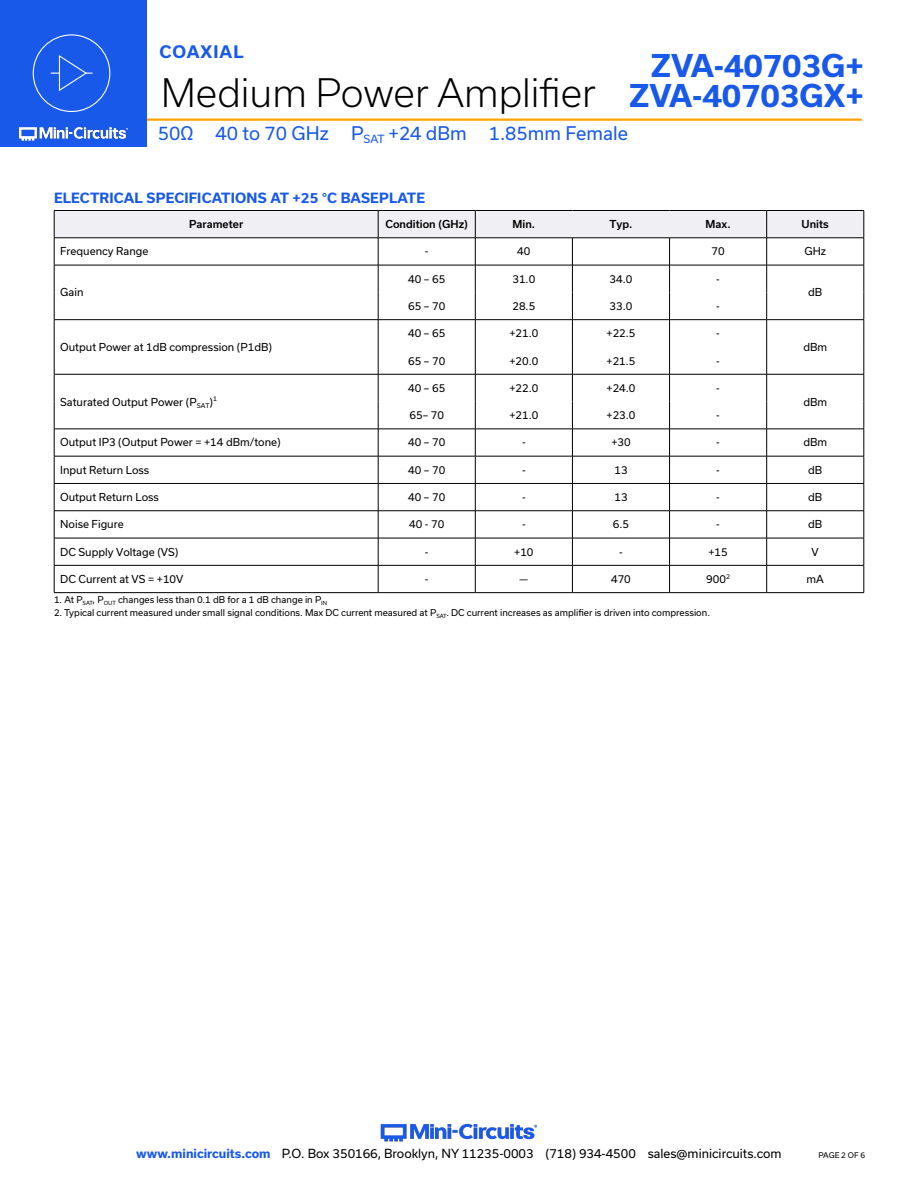
<style>
.page{position:relative;width:918px;height:1188px;background:#fff}
.page>*{position:absolute;margin:0;border:0;box-sizing:border-box;transform-origin:0 0}
.t1{font:300 37.5px "Usual";color:#000}
.t2{font:700 30px/30px "Usual";color:#1859ea;text-align:right}
.t3{font:18px "Usual";color:#1859ea}
.t4{font:700 16.5px "Usual";letter-spacing:.065em;color:#1859ea}
.Blue_Headers{font:700 13.5px "Usual";letter-spacing:.015em;color:#1859ea}
.t5{font:12px "Usual";color:#000}
.Table_Body_Left_Just{font:10.5px "Usual";color:#000}
.Table_Header_Center{font:500 10.5px "Usual";color:#000}
.Notes{font:9px "Usual";color:#000}
.t6{font:7.5px "Usual";color:#000}
.s1{font-weight:700;color:#1859ea}
</style>
<div class="page">
<img style="left:380px;top:1123px;width:158px;height:19px">
<hr style="left:129px;top:118px;width:733px;height:3px;background:#ffa300">
<div style="left:0;top:0;width:147px;height:147px;background:#1859ea"></div>
<img style="left:18px;top:126px;width:111px;height:15px">
<div style="left:33px;top:34px;width:77px;height:78px;border:1px solid #fff;border-radius:50%"></div>
<svg style="left:51px;top:55px;width:41px;height:36px"></svg>
<svg style="left:54px;top:210px;width:811px;height:382px"></svg>
<hr style="left:54px;top:592px;width:324px;height:1px;background:#000">
<hr style="left:378px;top:592px;width:97px;height:1px;background:#000">
<hr style="left:475px;top:592px;width:97px;height:1px;background:#000">
<hr style="left:572px;top:592px;width:98px;height:1px;background:#000">
<hr style="left:670px;top:592px;width:97px;height:1px;background:#000">
<hr style="left:767px;top:592px;width:97px;height:1px;background:#000">
<h3 class="t4" style="left:159px;top:42px;width:86px">COAXIAL</h3>
<h1 class="t1" style="left:161px;top:71px;width:436px">Medium Power Amplifier</h1>
<h2 class="t2" style="left:629px;top:51px;width:236px">ZVA-40703G+<br>ZVA-40703GX+</h2>
<h3 class="t3" style="left:158px;top:123px;width:471px">50Ω 40 to 70 GHz P<sub>SAT</sub> +24 dBm 1.85mm Female</h3>
<p class="Blue_Headers" style="left:54px;top:190px;width:373px">ELECTRICAL SPECIFICATIONS AT +25 °C BASEPLATE</p>
<p class="Table_Header_Center" style="left:189px;top:218px;width:56px">Parameter</p>
<p class="Table_Header_Center" style="left:386px;top:218px;width:84px">Condition (GHz)</p>
<p class="Table_Header_Center" style="left:513px;top:218px;width:24px">Min.</p>
<p class="Table_Header_Center" style="left:609px;top:218px;width:25px">Typ.</p>
<p class="Table_Header_Center" style="left:706px;top:218px;width:26px">Max.</p>
<p class="Table_Header_Center" style="left:802px;top:218px;width:29px">Units</p>
<p class="Table_Body_Left_Just" style="left:60px;top:245px;width:90px">Frequency Range</p>
<p class="Table_Body_Left_Just" style="left:425px;top:245px;width:5px">-</p>
<p class="Table_Body_Left_Just" style="left:517px;top:245px;width:15px">40</p>
<p class="Table_Body_Left_Just" style="left:712px;top:245px;width:15px">70</p>
<p class="Table_Body_Left_Just" style="left:804px;top:245px;width:23px">GHz</p>
<p class="Table_Body_Left_Just" style="left:60px;top:286px;width:25px">Gain</p>
<p class="Table_Body_Left_Just" style="left:408px;top:273px;width:39px">40 – 65</p>
<p class="Table_Body_Left_Just" style="left:512px;top:273px;width:24px">31.0</p>
<p class="Table_Body_Left_Just" style="left:610px;top:273px;width:24px">34.0</p>
<p class="Table_Body_Left_Just" style="left:716px;top:273px;width:5px">-</p>
<p class="Table_Body_Left_Just" style="left:808px;top:286px;width:16px">dB</p>
<p class="Table_Body_Left_Just" style="left:408px;top:300px;width:39px">65 – 70</p>
<p class="Table_Body_Left_Just" style="left:512px;top:300px;width:24px">28.5</p>
<p class="Table_Body_Left_Just" style="left:610px;top:300px;width:24px">33.0</p>
<p class="Table_Body_Left_Just" style="left:716px;top:300px;width:5px">-</p>
<p class="Table_Body_Left_Just" style="left:60px;top:341px;width:213px">Output Power at 1dB compression (P1dB)</p>
<p class="Table_Body_Left_Just" style="left:60px;top:396px;width:158px">Saturated Output Power (P<sub>SAT</sub>)<sup>1</sup></p>
<p class="Table_Body_Left_Just" style="left:408px;top:327px;width:39px">40 – 65</p>
<p class="Table_Body_Left_Just" style="left:509px;top:327px;width:30px">+21.0</p>
<p class="Table_Body_Left_Just" style="left:607px;top:327px;width:30px">+22.5</p>
<p class="Table_Body_Left_Just" style="left:716px;top:327px;width:5px">-</p>
<p class="Table_Body_Left_Just" style="left:408px;top:355px;width:39px">65 – 70</p>
<p class="Table_Body_Left_Just" style="left:509px;top:355px;width:30px">+20.0</p>
<p class="Table_Body_Left_Just" style="left:607px;top:355px;width:30px">+21.5</p>
<p class="Table_Body_Left_Just" style="left:716px;top:355px;width:5px">-</p>
<p class="Table_Body_Left_Just" style="left:408px;top:382px;width:39px">40 – 65</p>
<p class="Table_Body_Left_Just" style="left:509px;top:382px;width:30px">+22.0</p>
<p class="Table_Body_Left_Just" style="left:607px;top:382px;width:30px">+24.0</p>
<p class="Table_Body_Left_Just" style="left:716px;top:382px;width:5px">-</p>
<p class="Table_Body_Left_Just" style="left:410px;top:409px;width:36px">65– 70</p>
<p class="Table_Body_Left_Just" style="left:509px;top:409px;width:30px">+21.0</p>
<p class="Table_Body_Left_Just" style="left:607px;top:409px;width:30px">+23.0</p>
<p class="Table_Body_Left_Just" style="left:716px;top:409px;width:5px">-</p>
<p class="Table_Body_Left_Just" style="left:803px;top:341px;width:25px">dBm</p>
<p class="Table_Body_Left_Just" style="left:803px;top:396px;width:25px">dBm</p>
<p class="Table_Body_Left_Just" style="left:60px;top:436px;width:222px">Output IP3 (Output Power = +14 dBm/tone)</p>
<p class="Table_Body_Left_Just" style="left:408px;top:436px;width:39px">40 – 70</p>
<p class="Table_Body_Left_Just" style="left:522px;top:436px;width:5px">-</p>
<p class="Table_Body_Left_Just" style="left:611px;top:436px;width:21px">+30</p>
<p class="Table_Body_Left_Just" style="left:716px;top:436px;width:5px">-</p>
<p class="Table_Body_Left_Just" style="left:803px;top:436px;width:25px">dBm</p>
<p class="Table_Body_Left_Just" style="left:60px;top:464px;width:91px">Input Return Loss</p>
<p class="Table_Body_Left_Just" style="left:408px;top:464px;width:39px">40 – 70</p>
<p class="Table_Body_Left_Just" style="left:522px;top:464px;width:5px">-</p>
<p class="Table_Body_Left_Just" style="left:614px;top:464px;width:15px">13</p>
<p class="Table_Body_Left_Just" style="left:716px;top:464px;width:5px">-</p>
<p class="Table_Body_Left_Just" style="left:808px;top:464px;width:16px">dB</p>
<p class="Table_Body_Left_Just" style="left:60px;top:491px;width:100px">Output Return Loss</p>
<p class="Table_Body_Left_Just" style="left:408px;top:491px;width:39px">40 – 70</p>
<p class="Table_Body_Left_Just" style="left:522px;top:491px;width:5px">-</p>
<p class="Table_Body_Left_Just" style="left:614px;top:491px;width:15px">13</p>
<p class="Table_Body_Left_Just" style="left:716px;top:491px;width:5px">-</p>
<p class="Table_Body_Left_Just" style="left:808px;top:491px;width:16px">dB</p>
<p class="Table_Body_Left_Just" style="left:60px;top:518px;width:65px">Noise Figure</p>
<p class="Table_Body_Left_Just" style="left:409px;top:518px;width:37px">40 - 70</p>
<p class="Table_Body_Left_Just" style="left:522px;top:518px;width:5px">-</p>
<p class="Table_Body_Left_Just" style="left:613px;top:518px;width:18px">6.5</p>
<p class="Table_Body_Left_Just" style="left:716px;top:518px;width:5px">-</p>
<p class="Table_Body_Left_Just" style="left:808px;top:518px;width:16px">dB</p>
<p class="Table_Body_Left_Just" style="left:60px;top:546px;width:120px">DC Supply Voltage (VS)</p>
<p class="Table_Body_Left_Just" style="left:425px;top:546px;width:5px">-</p>
<p class="Table_Body_Left_Just" style="left:514px;top:546px;width:21px">+10</p>
<p class="Table_Body_Left_Just" style="left:619px;top:546px;width:5px">-</p>
<p class="Table_Body_Left_Just" style="left:708px;top:546px;width:21px">+15</p>
<p class="Table_Body_Left_Just" style="left:812px;top:546px;width:9px">V</p>
<p class="Table_Body_Left_Just" style="left:60px;top:573px;width:125px">DC Current at VS = +10V</p>
<p class="Table_Body_Left_Just" style="left:425px;top:573px;width:5px">-</p>
<p class="Table_Body_Left_Just" style="left:520px;top:573px;width:10px">—</p>
<p class="Table_Body_Left_Just" style="left:611px;top:573px;width:21px">470</p>
<p class="Table_Body_Left_Just" style="left:706px;top:573px;width:25px">900<sup>2</sup></p>
<p class="Table_Body_Left_Just" style="left:807px;top:573px;width:19px">mA</p>
<p class="Notes" style="left:54px;top:595px;width:275px">1. At P<sub>SAT</sub>, P<sub>OUT</sub> changes less than 0.1 dB for a 1 dB change in P<sub>IN</sub></p>
<p class="Notes" style="left:54px;top:607px;width:657px">2. Typical current measured under small signal conditions. Max DC current measured at P<sub>SAT</sub>. DC current increases as amplifier is driven into compression.</p>
<p class="t5" style="left:136px;top:1146px;width:647px"><span class="s1">www.minicircuits.com</span> P.O. Box 350166, Brooklyn, NY 11235-0003 (718) 934-4500 sales@minicircuits.com</p>
<p class="t6" style="left:819px;top:1151px;width:48px">PAGE 2 OF 6</p>
</div>
